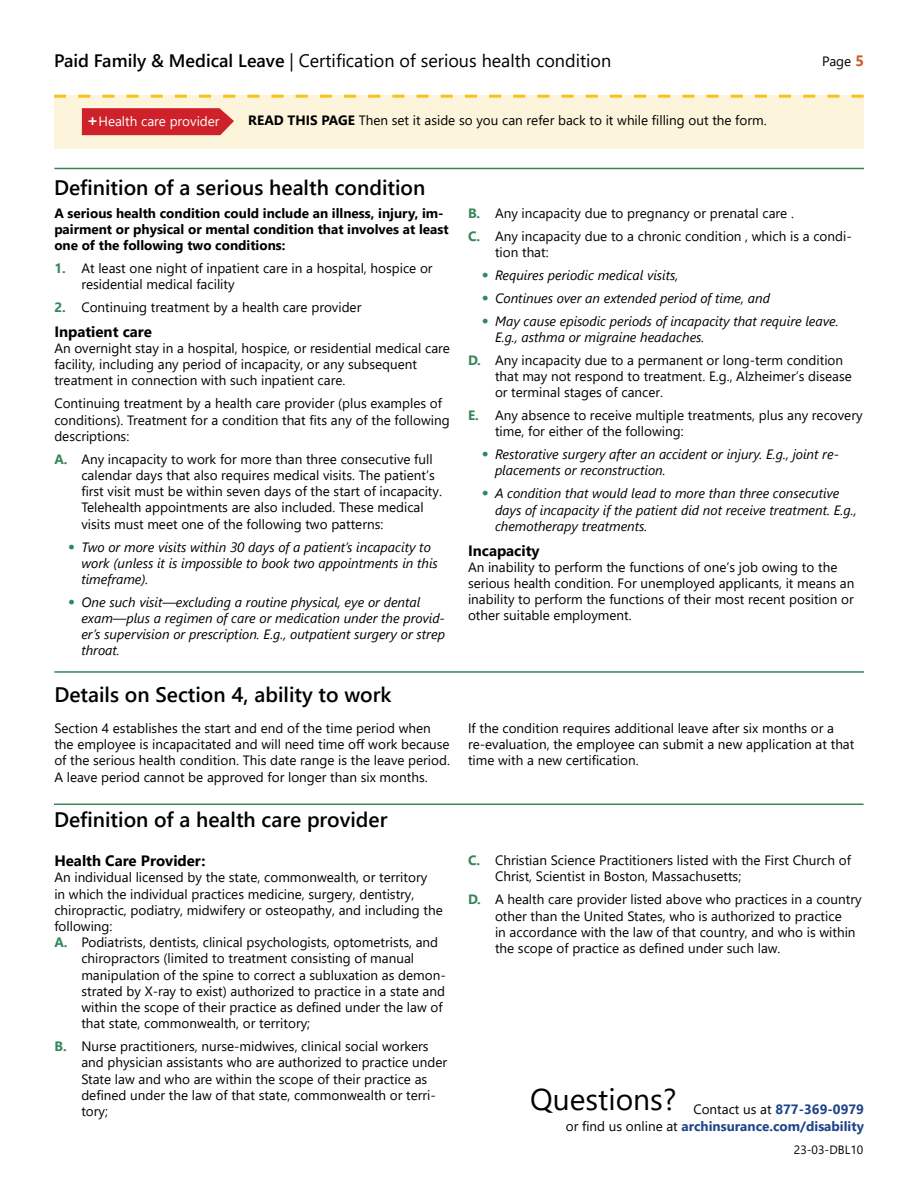
<style>
.page{position:relative;width:918px;height:1188px;background:#fff}
.page>*{position:absolute;margin:0;border:0;box-sizing:border-box;transform-origin:0 0}
.t1{font:30px "Segoe UI";color:#000}
.t2{font:600 21px "Segoe UI";color:#000}
.t3{font:18px "Segoe UI";color:#000}
.t4{font:700 15px "Segoe UI";color:#000}
.t5{font:13.5px/16.2px "Segoe UI";color:#000}
.t6{font:italic 13.5px/16.2px "Segoe UI";color:#000}
.t7{font:700 13.5px/16.2px "Segoe UI";color:#000}
.t8{font:700 13.5px/16.2px "Segoe UI";color:#1e448b;text-align:right}
.t9{font:13.5px "Segoe UI";color:#fff}
.t10{font:12px "Segoe UI";color:#000}
.s1{font-weight:600}
.s2{font-weight:700;font-size:16.5px}
.s3{font-weight:700}
.s4{font-weight:700;font-size:15px;color:#cd5928}
.s5{font-weight:700;color:#348759}
.s6{font-weight:700;font-style:normal;font-size:18px;color:#348759}
.s7{font-weight:400;color:#000}
</style>
<div class="page">
<div style="left:54px;top:95px;width:810px;height:54px;background:#fcf5dc"></div>
<svg style="left:54px;top:95px;width:810px;height:3px"></svg>
<svg style="left:82px;top:108px;width:152px;height:27px;background:#d02c32"></svg>
<hr style="left:54px;top:168px;width:810px;height:1px;background:#348759">
<hr style="left:54px;top:671px;width:810px;height:2px;background:#348759">
<hr style="left:54px;top:804px;width:810px;height:1px;background:#348759">
<h3 class="t3" style="left:54px;top:44px;width:559px"><span class="s1">Paid Family &amp; Medical Leave</span> | Certification of serious health condition</h3>
<p class="t9" style="left:87px;top:108px;width:134px"><span class="s2">+</span>Health care provider</p>
<p class="t5" style="left:248px;top:111px;width:520px"><span class="s3">READ THIS PAGE</span> Then set it aside so you can refer back to it while filling out the form.</p>
<p class="t5" style="left:822px;top:52px;width:43px">Page <span class="s4">5</span></p>
<h2 class="t2" style="left:54px;top:167px;width:373px">Definition of a serious health condition</h2>
<p class="t7" style="left:54px;top:204px;width:396px">A serious health condition could include an illness, injury, im&shy;pairment or physical or mental condition that involves at least one of the following two conditions:</p>
<p class="t5" style="left:81px;top:259px;width:353px;text-indent:-27px"><span class="s5">1.</span> At least one night of inpatient care in a hospital, hospice or residential medical facility</p>
<p class="t5" style="left:54px;top:298px;width:309px"><span class="s5">2.</span> Continuing treatment by a health care provider</p>
<p class="t4" style="left:54px;top:317px;width:99px">Inpatient care</p>
<p class="t5" style="left:54px;top:339px;width:397px">An overnight stay in a hospital, hospice, or residential medical care facility, including any period of incapacity, or any subsequent treatment in connection with such inpatient care.</p>
<p class="t5" style="left:54px;top:394px;width:397px">Continuing treatment by a health care provider (plus examples of conditions). Treatment for a condition that fits any of the following descriptions:</p>
<p class="t5" style="left:81px;top:450px;width:362px;text-indent:-27px"><span class="s5">A.</span> Any incapacity to work for more than three consecutive full calendar days that also requires medical visits. The patient’s first visit must be within seven days of the start of incapacity.<br>Telehealth appointments are also included. These medical visits must meet one of the following two patterns:</p>
<p class="t6" style="left:81px;top:536px;width:358px;text-indent:-14px"><span class="s6">•</span> Two or more visits within 30 days of a patient’s incapacity to work (unless it is impossible to book two appointments in this timeframe).</p>
<p class="t6" style="left:81px;top:592px;width:365px;text-indent:-14px"><span class="s6">•</span> One such visit—excluding a routine physical, eye or dental exam—plus a regimen of care or medication under the provid&shy;er’s supervision or prescription. E.g., outpatient surgery or strep throat.</p>
<p class="t5" style="left:468px;top:200px;width:385px;line-height:23px"><span class="s5">B.</span> Any incapacity due to pregnancy or prenatal care .<br><span class="s5">C.</span> Any incapacity due to a chronic condition , which is a condi-</p>
<p class="t5" style="left:495px;top:243px;width:55px">tion that:</p>
<p class="t6" style="left:482px;top:265px;width:198px"><span class="s6">•</span> Requires periodic medical visits,</p>
<p class="t6" style="left:482px;top:288px;width:290px"><span class="s6">•</span> Continues over an extended period of time, and</p>
<p class="t6" style="left:495px;top:311px;width:345px;text-indent:-14px"><span class="s6">•</span> May cause episodic periods of incapacity that require leave.<br>E.g., asthma or migraine headaches.</p>
<p class="t5" style="left:495px;top:351px;width:358px;text-indent:-27px"><span class="s5">D.</span> Any incapacity due to a permanent or long-term condition that may not respond to treatment. E.g., Alzheimer’s disease or terminal stages of cancer.</p>
<p class="t5" style="left:495px;top:406px;width:369px;text-indent:-27px"><span class="s5">E.</span> Any absence to receive multiple treatments, plus any recovery time, for either of the following:</p>
<p class="t6" style="left:495px;top:444px;width:346px;text-indent:-14px"><span class="s6">•</span> Restorative surgery after an accident or injury. E.g., joint re&shy;placements or reconstruction.</p>
<p class="t6" style="left:495px;top:483px;width:363px;text-indent:-14px"><span class="s6">•</span> A condition that would lead to more than three consecutive days of incapacity if the patient did not receive treatment. E.g., chemotherapy treatments.</p>
<p class="t4" style="left:468px;top:536px;width:73px">Incapacity</p>
<p class="t5" style="left:468px;top:558px;width:388px">An inability to perform the functions of one’s job owing to the serious health condition. For unemployed applicants, it means an inability to perform the functions of their most recent position or other suitable employment.</p>
<h2 class="t2" style="left:54px;top:675px;width:339px">Details on Section 4, ability to work</h2>
<p class="t5" style="left:54px;top:719px;width:397px">Section 4 establishes the start and end of the time period when the employee is incapacitated and will need time off work because of the serious health condition. This date range is the leave period.<br>A leave period cannot be approved for longer than six months.</p>
<p class="t5" style="left:468px;top:719px;width:388px">If the condition requires additional leave after six months or a re-evaluation, the employee can submit a new application at that time with a new certification.</p>
<h2 class="t2" style="left:54px;top:800px;width:335px">Definition of a health care provider</h2>
<p class="t4" style="left:54px;top:847px;width:153px">Health Care Provider:</p>
<p class="t5" style="left:54px;top:868px;width:374px">An individual licensed by the state, commonwealth, or territory</p>
<p class="t5" style="left:54px;top:885px;width:362px">in which the individual practices medicine, surgery, dentistry,</p>
<p class="t5" style="left:54px;top:901px;width:390px">chiropractic, podiatry, midwifery or osteopathy, and including the</p>
<p class="t5" style="left:54px;top:917px;width:60px">following:</p>
<p class="t5" style="left:54px;top:933px;width:385px"><span class="s5">A.</span> Podiatrists, dentists, clinical psychologists, optometrists, and</p>
<p class="t5" style="left:81px;top:949px;width:334px">chiropractors (limited to treatment consisting of manual</p>
<p class="t5" style="left:81px;top:966px;width:366px">manipulation of the spine to correct a subluxation as demon-</p>
<p class="t5" style="left:81px;top:982px;width:365px">strated by X-ray to exist) authorized to practice in a state and</p>
<p class="t5" style="left:81px;top:998px;width:363px">within the scope of their practice as defined under the law of</p>
<p class="t5" style="left:81px;top:1014px;width:230px">that state, commonwealth, or territory;</p>
<p class="t5" style="left:81px;top:1037px;width:367px;text-indent:-27px"><span class="s5">B.</span> Nurse practitioners, nurse-midwives, clinical social workers and physician assistants who are authorized to practice under State law and who are within the scope of their practice as defined under the law of that state, commonwealth or terri&shy;tory;</p>
<p class="t5" style="left:495px;top:851px;width:357px;text-indent:-27px"><span class="s5">C.</span> Christian Science Practitioners listed with the First Church of<br>Christ, Scientist in Boston, Massachusetts;</p>
<p class="t5" style="left:495px;top:890px;width:368px;text-indent:-27px"><span class="s5">D.</span> A health care provider listed above who practices in a country other than the United States, who is authorized to practice<br>in accordance with the law of that country, and who is within the scope of practice as defined under such law.</p>
<h1 class="t1" style="left:530px;top:1071px;width:148px">Questions?</h1>
<p class="t8" style="left:566px;top:1100px;width:300px"><span class="s7">Contact us at</span> 877-369-0979<br><span class="s7">or find us online at</span> archinsurance.com/disability</p>
<p class="t10" style="left:794px;top:1139px;width:71px">23-03-DBL10</p>
</div>
